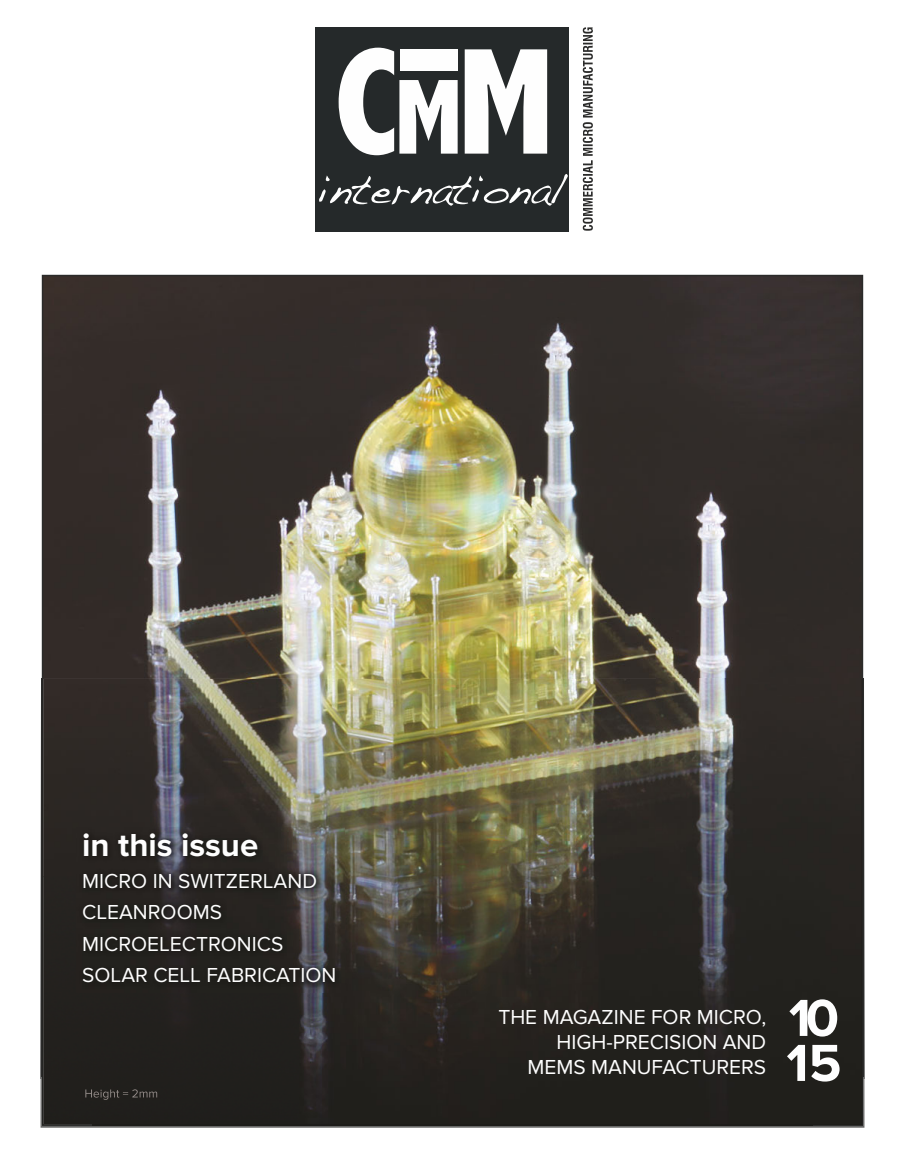
<style>
.page{position:relative;width:905px;height:1175px;background:#fff}
.page>*{position:absolute;margin:0;border:0;box-sizing:border-box;transform-origin:0 0}
.t1{font:700 54px/45px "Proxima Nova";color:#fefefe}
.t2{font:700 33px "Proxima Nova";color:#fefefe}
.t3{font:21px/31.7px "Proxima Nova";color:#fefefe;text-align:right}
</style>
<div class="page">
<img style="left:42px;top:275px;width:821px;height:404px">
<img style="left:41px;top:1078px;width:823px;height:49px">
<img style="left:41px;top:679px;width:1px;height:399px">
<img style="left:863px;top:679px;width:1px;height:399px">
<img style="left:94px;top:679px;width:562px;height:197px">
<img style="left:656px;top:679px;width:155px;height:396px">
<img style="left:299px;top:876px;width:358px;height:199px">
<div style="left:94px;top:992px;width:205px;height:83px;background:#22201d"></div>
<div style="left:42px;top:1075px;width:821px;height:50px;background:#201f1b"></div>
<img style="left:42px;top:679px;width:1px;height:397px">
<img style="left:862px;top:679px;width:1px;height:397px">
<img style="left:43px;top:679px;width:51px;height:446px">
<img style="left:811px;top:679px;width:51px;height:446px">
<img style="left:93px;top:1124px;width:719px;height:1px">
<img style="left:85px;top:1089px;width:72px;height:10px">
<img style="left:77px;top:827px;width:267px;height:165px">
<div style="left:315px;top:27px;width:254px;height:204px;background:#25292a"></div>
<svg style="left:319px;top:174px;width:249px;height:32px"></svg>
<svg style="left:338px;top:48px;width:119px;height:107px"></svg>
<svg style="left:464px;top:49px;width:83px;height:105px"></svg>
<div style="left:400px;top:49px;width:57px;height:21px;background:#fefefe"></div>
<svg style="left:582px;top:27px;width:11px;height:204px"></svg>
<h2 class="t2" style="left:82px;top:833px;width:177px">in this issue</h2>
<p class="t3" style="left:82px;top:866px;width:256px;text-align:left">MICRO IN SWITZERLAND<br>CLEANROOMS<br>MICROELECTRONICS<br>SOLAR CELL FABRICATION</p>
<p class="t3" style="left:498px;top:1006px;width:269px;line-height:25.2px">THE MAGAZINE FOR MICRO,<br>HIGH-PRECISION AND<br>MEMS MANUFACTURERS</p>
<h1 class="t1" style="left:786px;top:999px;width:57px">10<br>15</h1>
</div>
